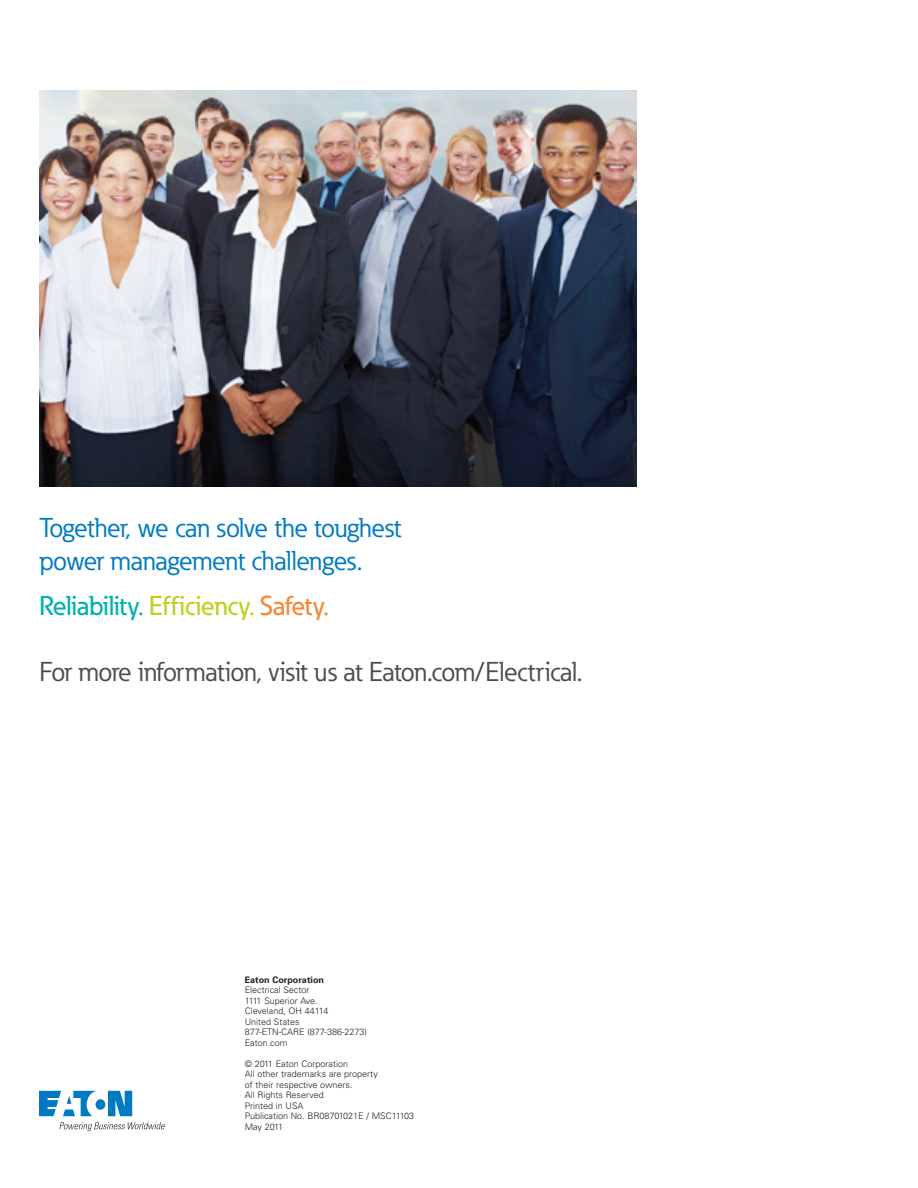
<style>
.page{position:relative;width:918px;height:1188px;background:#fff}
.page>*{position:absolute;margin:0;border:0;box-sizing:border-box;transform-origin:0 0}
.t1{font:27px/33px "Eaton";letter-spacing:-.01em;color:#007ac2}
.t2{font:27px "Eaton";letter-spacing:-.01em;color:#4b4c4d}
.t3{font:500 27px "Eaton";letter-spacing:-.015em;color:#00b1b0}
.t4{font:300 9px/10.5px "Univers";color:#231f20}
.t5{font:700 9px "Univers";color:#231f20}
.s1{color:#c1ce23}
.s2{color:#f58938}
</style>
<div class="page">
<svg style="left:39px;top:1091px;width:93px;height:25px"></svg>
<svg style="left:59px;top:1122px;width:106px;height:9px"></svg>
<img style="left:40px;top:91px;width:597px;height:396px">
<h1 class="t1" style="left:39px;top:511px;width:364px">Together, we can solve the toughest power management challenges.</h1>
<h1 class="t3" style="left:39px;top:589px;width:291px">Reliability. <span class="s1">Efficiency.</span> <span class="s2">Safety.</span></h1>
<h1 class="t2" style="left:39px;top:655px;width:545px">For more information, visit us at Eaton.com/Electrical.</h1>
<p class="t5" style="left:245px;top:974px;width:81px">Eaton Corporation</p>
<p class="t4" style="left:245px;top:985px;width:124px">Electrical Sector<br>1111 Superior Ave.<br>Cleveland, OH 44114<br>United States<br>877-ETN-CARE (877-386-2273)<br>Eaton.com</p>
<p class="t4" style="left:245px;top:1058px;width:171px">© 2011 Eaton Corporation<br>All other trademarks are property<br>of their respective owners.<br>All Rights Reserved<br>Printed in USA<br>Publication No. BR08701021E / MSC11103<br>May 2011</p>
</div>
